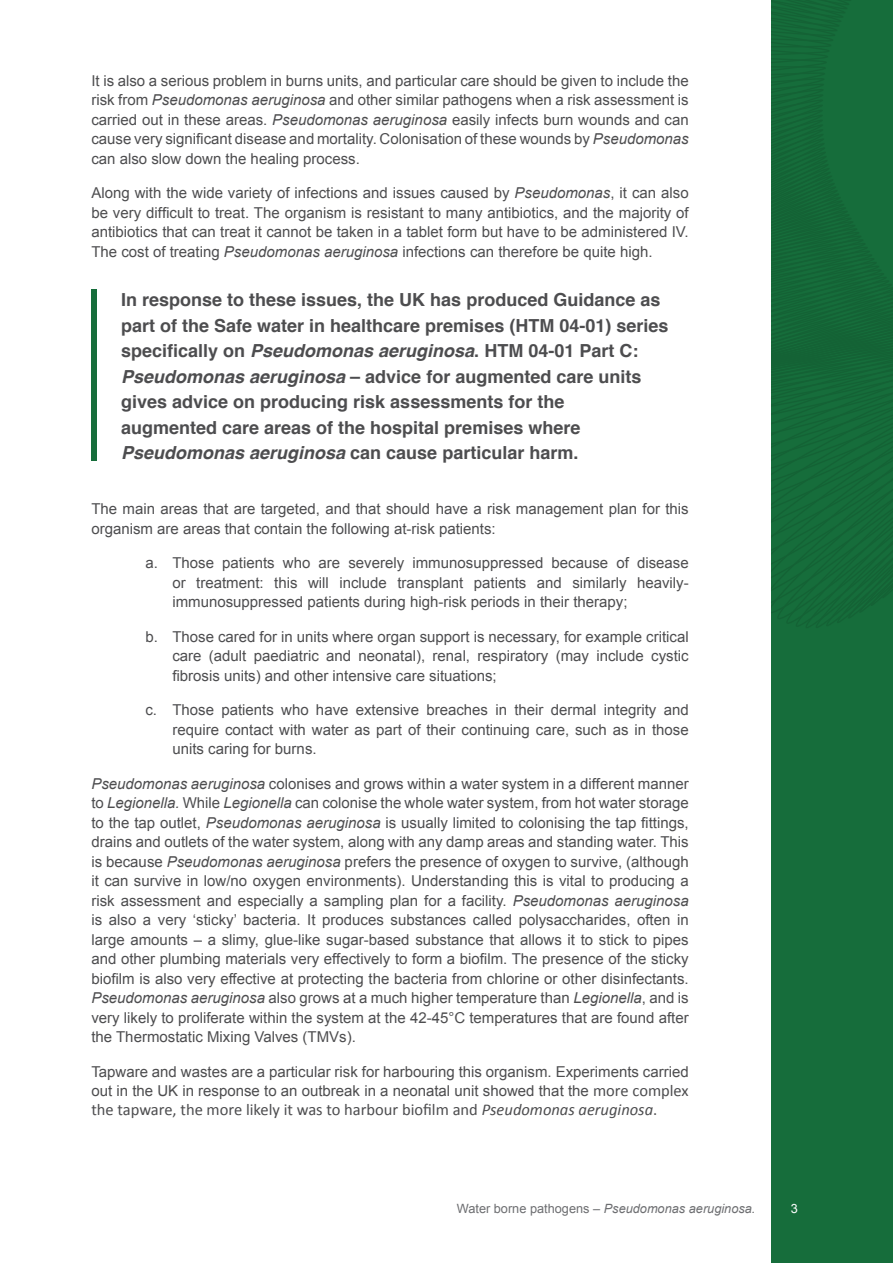
<style>
.page{position:relative;width:893px;height:1263px;background:#fff}
.page>*{position:absolute;margin:0;border:0;box-sizing:border-box;transform-origin:0 0}
.t1{font:700 18px/25.5px "Helvetica";color:#4d4d4f}
.t2{font:16.5px "Calibri";color:#4d4d4f}
.t3{font:15px/19.5px "Arial";color:#4d4d4f;text-align:justify}
.t4{font:italic 12.75px "Arial";color:#6d6e71}
.t5{font:12.75px "Arial";color:#fff}
.s1{font-style:italic}
.s2{font-family:"Calibri";font-size:16.5px}
.s3{font-style:normal}
</style>
<div class="page">
<div style="left:771px;top:0;width:122px;height:1263px;background:#166d3b"></div>
<svg style="left:771px;top:0;width:122px;height:628px"></svg>
<div style="left:91px;top:290px;width:6px;height:171px;background:#166d3b"></div>
<p class="t3" style="left:91px;top:71px;width:599px">It is also a serious problem in burns units, and particular care should be given to include the risk from <span class="s1">Pseudomonas aeruginosa</span> and other similar pathogens when a risk assessment is carried out in these areas. <span class="s1">Pseudomonas aeruginosa</span> easily infects burn wounds and can cause very significant disease and mortality. Colonisation of these wounds by <span class="s1">Pseudomonas </span>can also slow down the healing process.</p>
<p class="t3" style="left:91px;top:184px;width:599px">Along with the wide variety of infections and issues caused by <span class="s1">Pseudomonas</span>, it can also be very difficult to treat. The organism is resistant to many antibiotics, and the majority of antibiotics that can treat it cannot be taken in a tablet form but have to be administered IV.<br>The cost of treating <span class="s1">Pseudomonas aeruginosa</span> infections can therefore be quite high.</p>
<p class="t1" style="left:121px;top:287px;width:549px">In response to these issues, the UK has produced Guidance as part of the Safe water in healthcare premises (HTM 04-01) series specifically on <span class="s1">Pseudomonas aeruginosa</span>. HTM 04-01 Part C:<br><span class="s1">Pseudomonas aeruginosa</span> – advice for augmented care units gives advice on producing risk assessments for the<br>augmented care areas of the hospital premises where <span class="s1">Pseudomonas aeruginosa</span> can cause particular harm.</p>
<p class="t3" style="left:91px;top:499px;width:599px">The main areas that are targeted, and that should have a risk management plan for this organism are areas that contain the following at-risk patients:</p>
<p class="t3" style="left:172px;top:553px;width:518px;text-indent:-27px">a. Those patients who are severely immunosuppressed because of disease or treatment: this will include transplant patients and similarly heavily&shy;immunosuppressed patients during high-risk periods in their therapy;</p>
<p class="t3" style="left:172px;top:627px;width:518px;text-indent:-27px">b. Those cared for in units where organ support is necessary, for example critical care (adult paediatric and neonatal), renal, respiratory (may include cystic fibrosis units) and other intensive care situations;</p>
<p class="t3" style="left:172px;top:700px;width:518px;text-indent:-27px">c. Those patients who have extensive breaches in their dermal integrity and require contact with water as part of their continuing care, such as in those units caring for burns.</p>
<p class="t3" style="left:91px;top:774px;width:599px"><span class="s1">Pseudomonas aeruginosa</span> colonises and grows within a water system in a different manner to <span class="s1">Legionella.</span> While <span class="s1">Legionella</span> can colonise the whole water system, from hot water storage to the tap outlet, <span class="s1">Pseudomonas aeruginosa</span> is usually limited to colonising the tap fittings, drains and outlets of the water system, along with any damp areas and standing water. This is because <span class="s1">Pseudomonas aeruginosa</span> prefers the presence of oxygen to survive, (although it can survive in low/no oxygen environments). Understanding this is vital to producing a risk assessment and especially a sampling plan for a facility. <span class="s1">Pseudomonas aeruginosa </span>is also a very ‘sticky’ bacteria. It produces substances called polysaccharides, often in large amounts – a slimy, glue-like sugar-based substance that allows it to stick to pipes and other plumbing materials very effectively to form a biofilm. The presence of the sticky biofilm is also very effective at protecting the bacteria from chlorine or other disinfectants.<br><span class="s1">Pseudomonas aeruginosa</span> also grows at a much higher temperature than <span class="s1">Legionella</span>, and is very likely to proliferate within the system at the 42-45°C temperatures that are found after the Thermostatic Mixing Valves (TMVs).</p>
<p class="t3" style="left:91px;top:1062px;width:599px">Tapware and wastes are a particular risk for harbouring this organism. Experiments carried out in the UK in response to an outbreak in a neonatal unit showed that the <span class="s2">more complex</span></p>
<p class="t2" style="left:91px;top:1099px;width:567px">the tapware, the more likely it was to harbour biofilm and <span class="s1">Pseudomonas aeruginosa</span>.</p>
<p class="t4" style="left:457px;top:1200px;width:300px"><span class="s3">Water borne pathogens –</span> Pseudomonas aeruginosa.</p>
<p class="t5" style="left:791px;top:1200px;width:9px">3</p>
</div>
